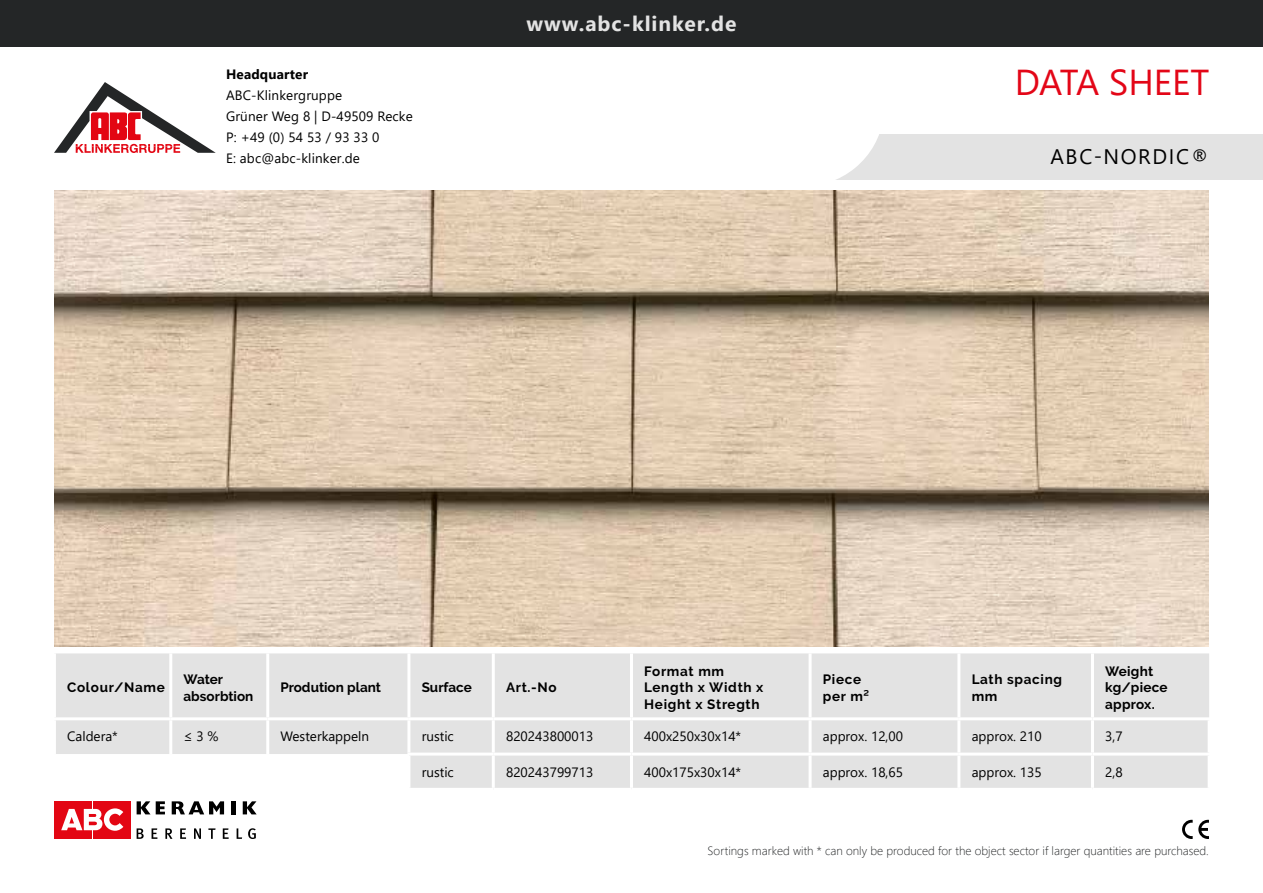
<style>
.page{position:relative;width:1263px;height:893px;background:#fff}
.page>*{position:absolute;margin:0;border:0;box-sizing:border-box;transform-origin:0 0}
.t1{font:36px "Segoe UI";color:#e30617}
.t2{font:700 21px "Segoe UI";letter-spacing:.045em;color:#e3e3e3}
.t3{font:21px "Segoe UI";letter-spacing:.08em;color:#000}
.t4{font:13.5px/21px "Segoe UI";color:#000}
.t5{font:700 13.5px/16.5px "Raleway";letter-spacing:.045em;color:#000}
.t6{font:700 13.5px/16.5px "Raleway";color:#000}
.t7{font:700 13.5px/16.5px "Raleway";letter-spacing:.02em;color:#000}
.t8{font:700 13.5px "Segoe UI";letter-spacing:.01em;color:#000}
.t9{font:300 12px "Segoe UI";color:#242627}
</style>
<div class="page">
<div style="left:56px;top:653px;width:1153px;height:135px;background:#e3e3e3"></div>
<svg style="left:56px;top:754px;width:351px;height:34px"></svg>
<div style="left:409px;top:754px;width:84px;height:35px;background:#e3e3e3"></div>
<hr style="left:169px;top:653px;width:3px;height:64px;background:#fff">
<hr style="left:266px;top:653px;width:3px;height:64px;background:#fff">
<hr style="left:630px;top:653px;width:3px;height:64px;background:#fff">
<hr style="left:808px;top:653px;width:4px;height:64px;background:#f5f5f5">
<hr style="left:957px;top:653px;width:3px;height:64px;background:#fff">
<hr style="left:1091px;top:653px;width:3px;height:64px;background:#fff">
<hr style="left:53px;top:717px;width:118px;height:3px;background:#fff">
<hr style="left:171px;top:717px;width:97px;height:3px;background:#fff">
<hr style="left:169px;top:720px;width:3px;height:34px;background:#fff">
<hr style="left:268px;top:717px;width:141px;height:3px;background:#fff">
<hr style="left:266px;top:720px;width:3px;height:34px;background:#fff">
<hr style="left:169px;top:754px;width:3px;height:35px;background:#fff">
<hr style="left:266px;top:754px;width:3px;height:35px;background:#fff">
<hr style="left:407px;top:653px;width:3px;height:64px;background:#fff">
<hr style="left:492px;top:653px;width:3px;height:64px;background:#fff">
<hr style="left:409px;top:717px;width:84px;height:3px;background:#fff">
<hr style="left:407px;top:720px;width:3px;height:33px;background:#fff">
<hr style="left:493px;top:717px;width:138px;height:3px;background:#fff">
<hr style="left:492px;top:720px;width:3px;height:33px;background:#fff">
<hr style="left:631px;top:717px;width:179px;height:3px;background:#fff">
<hr style="left:630px;top:720px;width:3px;height:33px;background:#fff">
<hr style="left:810px;top:717px;width:149px;height:3px;background:#fff">
<hr style="left:808px;top:720px;width:4px;height:33px;background:#f5f5f5">
<hr style="left:959px;top:717px;width:133px;height:3px;background:#fff">
<hr style="left:957px;top:720px;width:3px;height:33px;background:#fff">
<hr style="left:1092px;top:717px;width:119px;height:3px;background:#fff">
<hr style="left:1091px;top:720px;width:3px;height:33px;background:#fff">
<hr style="left:1208px;top:720px;width:3px;height:33px;background:#fff">
<hr style="left:407px;top:753px;width:86px;height:3px;background:#fff">
<hr style="left:407px;top:756px;width:3px;height:32px;background:#fff">
<hr style="left:493px;top:753px;width:138px;height:3px;background:#fff">
<hr style="left:492px;top:756px;width:3px;height:32px;background:#fff">
<hr style="left:631px;top:753px;width:179px;height:3px;background:#fff">
<hr style="left:630px;top:756px;width:3px;height:32px;background:#fff">
<hr style="left:810px;top:753px;width:149px;height:3px;background:#fff">
<hr style="left:808px;top:756px;width:4px;height:32px;background:#f7f7f7">
<hr style="left:959px;top:753px;width:133px;height:3px;background:#fff">
<hr style="left:957px;top:756px;width:3px;height:32px;background:#fff">
<hr style="left:1092px;top:753px;width:119px;height:3px;background:#fff">
<hr style="left:1091px;top:756px;width:3px;height:32px;background:#fff">
<hr style="left:1208px;top:756px;width:3px;height:32px;background:#fff">
<hr style="left:407px;top:788px;width:86px;height:3px;background:#fff">
<div style="left:54px;top:801px;width:37px;height:38px;background:#e30613"></div>
<svg style="left:137px;top:828px;width:7px;height:11px"></svg>
<svg style="left:152px;top:828px;width:5px;height:11px"></svg>
<svg style="left:165px;top:828px;width:7px;height:11px"></svg>
<svg style="left:180px;top:828px;width:6px;height:11px"></svg>
<svg style="left:194px;top:828px;width:7px;height:11px"></svg>
<svg style="left:208px;top:828px;width:8px;height:11px"></svg>
<svg style="left:223px;top:828px;width:6px;height:11px"></svg>
<svg style="left:237px;top:828px;width:5px;height:11px"></svg>
<svg style="left:248px;top:828px;width:8px;height:11px"></svg>
<div style="left:93px;top:801px;width:38px;height:38px;background:#e30613"></div>
<svg style="left:137px;top:801px;width:13px;height:13px"></svg>
<svg style="left:156px;top:801px;width:9px;height:13px"></svg>
<svg style="left:172px;top:801px;width:52px;height:13px"></svg>
<div style="left:231px;top:801px;width:5px;height:13px;background:#000"></div>
<svg style="left:243px;top:801px;width:14px;height:13px"></svg>
<svg style="left:61px;top:808px;width:62px;height:23px"></svg>
<svg style="left:1182px;top:820px;width:27px;height:19px"></svg>
<img style="left:55px;top:190px;width:1154px;height:456px">
<div style="left:804px;top:135px;width:459px;height:45px;background:#e3e3e3"></div>
<svg style="left:728px;top:134px;width:165px;height:60px"></svg>
<svg style="left:54px;top:82px;width:162px;height:71px"></svg>
<div style="left:0;top:0;width:1263px;height:47px;background:#242627"></div>
<p class="t8" style="left:226px;top:61px;width:84px">Headquarter</p>
<p class="t4" style="left:226px;top:83px;width:188px">ABC-Klinkergruppe<br>Grüner Weg 8 | D-49509 Recke<br>P: +49 (0) 54 53 / 93 33 0<br>E: abc@abc-klinker.de</p>
<h2 class="t2" style="left:526px;top:3px;width:211px">www.abc-klinker.de</h2>
<h1 class="t1" style="left:1015px;top:48px;width:196px">DATA SHEET</h1>
<h2 class="t3" style="left:1050px;top:137px;width:160px">ABC-NORDIC®</h2>
<p class="t5" style="left:67px;top:679px;width:99px">Colour/Name</p>
<p class="t6" style="left:184px;top:671px;width:71px">Water absorbtion</p>
<p class="t6" style="left:280px;top:679px;width:102px">Prodution plant</p>
<p class="t6" style="left:422px;top:679px;width:52px">Surface</p>
<p class="t5" style="left:506px;top:679px;width:52px">Art.-No</p>
<p class="t5" style="left:644px;top:663px;width:121px">Format mm<br>Length x Width x<br>Height x Stregth</p>
<p class="t5" style="left:823px;top:671px;width:48px">Piece per m²</p>
<p class="t5" style="left:972px;top:671px;width:92px">Lath spacing mm</p>
<p class="t7" style="left:1105px;top:663px;width:64px">Weight kg/piece approx.</p>
<p class="t4" style="left:67px;top:725px;width:52px">Caldera*</p>
<p class="t4" style="left:184px;top:725px;width:36px">≤ 3 %</p>
<p class="t4" style="left:280px;top:725px;width:90px">Westerkappeln</p>
<p class="t4" style="left:422px;top:725px;width:34px">rustic</p>
<p class="t4" style="left:506px;top:725px;width:89px">820243800013</p>
<p class="t4" style="left:644px;top:725px;width:98px">400x250x30x14*</p>
<p class="t4" style="left:823px;top:725px;width:82px">approx. 12,00</p>
<p class="t4" style="left:972px;top:725px;width:72px">approx. 210</p>
<p class="t4" style="left:1105px;top:725px;width:19px">3,7</p>
<p class="t4" style="left:422px;top:760px;width:34px">rustic</p>
<p class="t4" style="left:506px;top:760px;width:89px">820243799713</p>
<p class="t4" style="left:644px;top:760px;width:98px">400x175x30x14*</p>
<p class="t4" style="left:823px;top:760px;width:82px">approx. 18,65</p>
<p class="t4" style="left:972px;top:760px;width:72px">approx. 135</p>
<p class="t4" style="left:1105px;top:760px;width:19px">2,8</p>
<p class="t9" style="left:708px;top:839px;width:503px">Sortings marked with * can only be produced for the object sector if larger quantities are purchased.</p>
</div>
